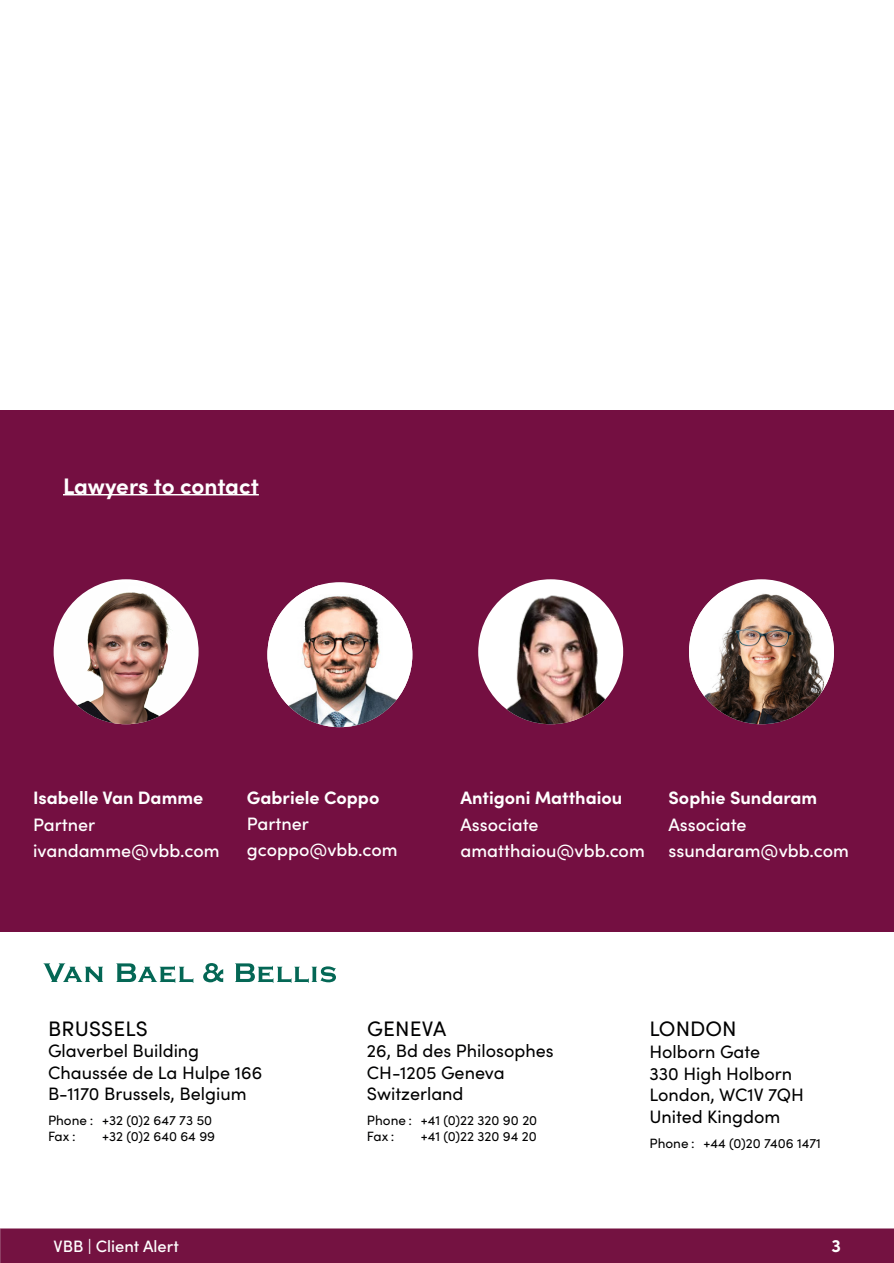
<style>
.page{position:relative;width:894px;height:1263px;background:#fff}
.page>*{position:absolute;margin:0;border:0;box-sizing:border-box;transform-origin:0 0}
.t1{font:700 22.5px "Sofia Pro";letter-spacing:-.005em;color:#fff}
.t2{font:21px "Sofia Pro";letter-spacing:.01em;color:#000001}
.t3{font:18px/21.6px "Sofia Pro";color:#000001}
.t4{font:500 18px "Sofia Pro";color:#fff}
.t5{font:700 18px "Sofia Pro";color:#fff}
.t6{font:500 16.5px "Sofia Pro";color:#fff}
.t7{font:13.5px/16.2px "Sofia Pro";color:#000001}
</style>
<div class="page">
<svg style="left:0;top:1228px;width:1px;height:35px"></svg>
<div style="left:1px;top:1228px;width:893px;height:35px;background:#741241;border:2px solid #741241"></div>
<div style="left:0;top:410px;width:894px;height:522px;background:#740f41"></div>
<hr style="left:63px;top:494px;width:196px;height:1px;background:#fff">
<img style="left:267px;top:585px;width:145px;height:142px">
<img style="left:54px;top:582px;width:145px;height:142px">
<svg style="left:44px;top:963px;width:59px;height:19px"></svg>
<svg style="left:116px;top:963px;width:77px;height:20px"></svg>
<svg style="left:203px;top:963px;width:20px;height:19px"></svg>
<svg style="left:235px;top:963px;width:101px;height:20px"></svg>
<img style="left:478px;top:582px;width:145px;height:142px">
<div style="left:689px;top:579px;width:145px;height:145px;background:#fff;border-radius:50%"></div>
<img style="left:689px;top:591px;width:145px;height:133px">
<p class="t1" style="left:63px;top:468px;width:197px">Lawyers to contact</p>
<p class="t5" style="left:33px;top:784px;width:172px">Isabelle Van Damme</p>
<p class="t4" style="left:33px;top:812px;width:64px">Partner</p>
<p class="t4" style="left:33px;top:838px;width:188px">ivandamme@vbb.com</p>
<p class="t5" style="left:247px;top:784px;width:134px">Gabriele Coppo</p>
<p class="t4" style="left:247px;top:810px;width:64px">Partner</p>
<p class="t4" style="left:247px;top:836px;width:152px">gcoppo@vbb.com</p>
<p class="t5" style="left:460px;top:784px;width:163px">Antigoni Matthaiou</p>
<p class="t4" style="left:460px;top:812px;width:80px">Associate</p>
<p class="t4" style="left:460px;top:838px;width:186px">amatthaiou@vbb.com</p>
<p class="t5" style="left:669px;top:784px;width:150px">Sophie Sundaram</p>
<p class="t4" style="left:669px;top:812px;width:80px">Associate</p>
<p class="t4" style="left:669px;top:838px;width:182px">ssundaram@vbb.com</p>
<p class="t2" style="left:48px;top:1013px;width:101px">BRUSSELS</p>
<p class="t3" style="left:48px;top:1039px;width:216px">Glaverbel Building<br>Chaussée de La Hulpe 166<br>B-1170 Brussels, Belgium</p>
<p class="t7" style="left:48px;top:1111px;width:166px">Phone : +32 (0)2 647 73 50<br>Fax :</p>
<p class="t7" style="left:102px;top:1128px;width:115px">+32 (0)2 640 64 99</p>
<p class="t2" style="left:367px;top:1013px;width:81px">GENEVA</p>
<p class="t3" style="left:367px;top:1039px;width:188px">26, Bd des Philosophes<br>CH-1205 Geneva<br>Switzerland</p>
<p class="t7" style="left:367px;top:1111px;width:172px">Phone : +41 (0)22 320 90 20<br>Fax :</p>
<p class="t7" style="left:421px;top:1128px;width:117px">+41 (0)22 320 94 20</p>
<p class="t2" style="left:650px;top:1014px;width:89px">LONDON</p>
<p class="t3" style="left:650px;top:1040px;width:112px">Holborn Gate</p>
<p class="t3" style="left:650px;top:1062px;width:144px">330 High Holborn</p>
<p class="t3" style="left:650px;top:1083px;width:156px">London, WC1V 7QH<br>United Kingdom</p>
<p class="t7" style="left:650px;top:1134px;width:173px">Phone : +44 (0)20 7406 1471</p>
<p class="t6" style="left:54px;top:1234px;width:127px">VBB | Client Alert</p>
<p class="t5" style="left:832px;top:1232px;width:11px">3</p>
</div>
